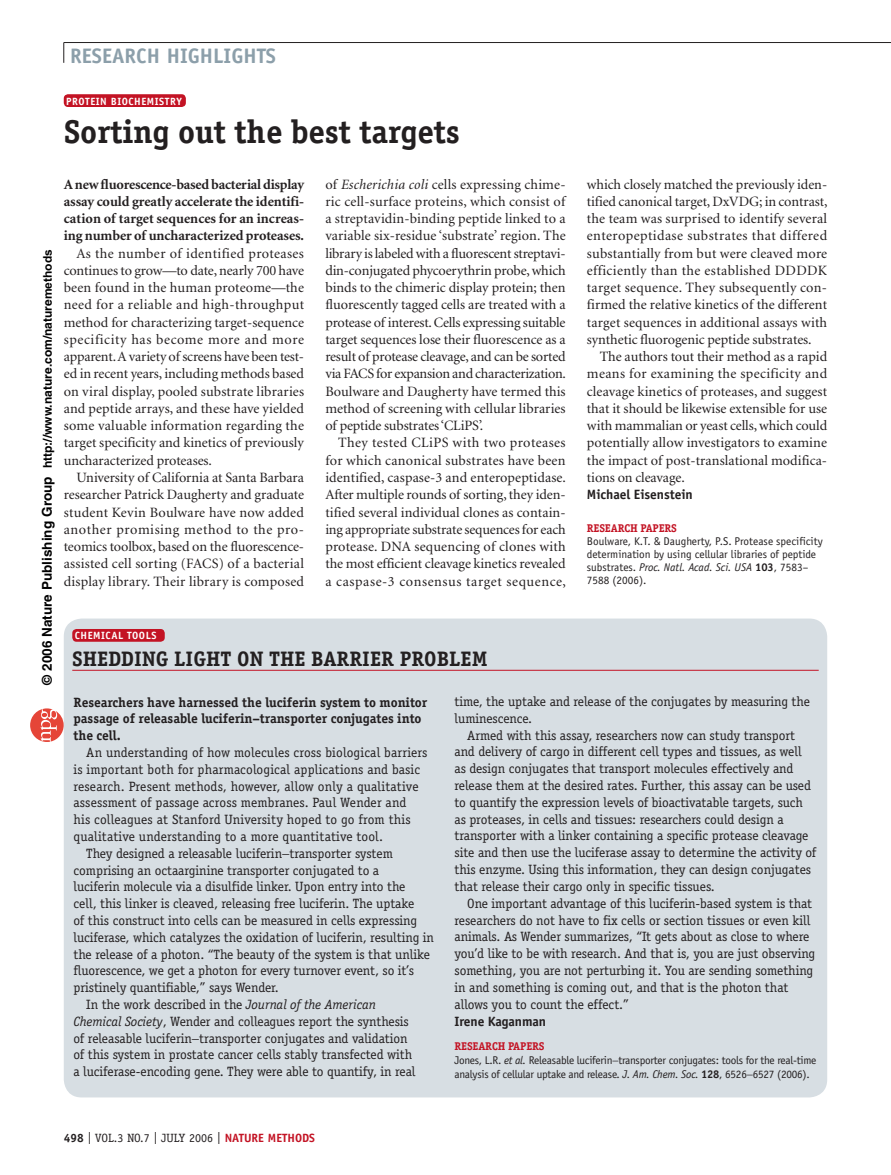
<style>
.page{position:relative;width:891px;height:1175px;background:#fff}
.page>*{position:absolute;margin:0;border:0;box-sizing:border-box;transform-origin:0 0}
.t1{font:700 33px "Officina Serif";letter-spacing:-.005em;color:#231f20}
.t2{font:700 21px "Officina Serif";color:#231f20}
.t3{font:700 21px "Officina Sans";color:#8c9faa}
.t4{font:14.25px/17.2px "Minion";color:#231f20;text-align:justify}
.t5{font:700 14.25px/17.2px "Minion";letter-spacing:-.005em;color:#231f20;text-align:justify}
.t6{font:13.5px/16.8px "Officina Serif";letter-spacing:-.005em;color:#231f20}
.t7{font:700 13.5px/16.8px "Officina Serif";letter-spacing:-.005em;color:#231f20}
.t8{font:700 13.5px "Officina Sans";letter-spacing:-.005em;color:#231f20}
.t9{font:700 12px "Helvetica";color:#000}
.t10{font:12px "Officina Serif";color:#231f20}
.t11{font:11.25px/13.2px "Officina Sans";color:#231f20}
.t12{font:11.25px/14.1px "Officina Sans";letter-spacing:-.02em;color:#231f20}
.t13{font:700 11.25px "Officina Serif";letter-spacing:-.015em;color:#c31324}
.t14{font:700 10.5px "Officina Sans";letter-spacing:.05em;color:#fff}
.s1{font-size:13.5px}
.s2{font-family:"Helvetica Bold 2";font-weight:400;font-size:13.5px}
.s3{font-family:"Arial"}
.s4{font-style:italic}
.s5{font-weight:700}
.s6{font-family:"Officina Sans";font-weight:700}
.s7{font-family:"Officina Sans";font-weight:700;color:#c31324}
</style>
<div class="page">
<svg style="left:64px;top:43px;width:1px;height:20px"></svg>
<hr style="left:64px;top:42px;width:827px;height:1px;background:#231f20">
<div style="left:64px;top:94px;width:122px;height:13px;background:#c31324;border-radius:4px"></div>
<div style="left:64px;top:618px;width:763px;height:479px;background:#d7dee3;border-radius:18px"></div>
<hr style="left:72px;top:670px;width:747px;height:1px;background:#c31324">
<div style="left:72px;top:629px;width:93px;height:12px;background:#c31324;border-radius:4px"></div>
<svg style="left:30px;top:708px;width:34px;height:34px"></svg>
<p class="t9" style="left:40px;top:685px;width:437px;rotate:-90deg"><span class="s1">© 200</span><span class="s2">6</span> <span class="s1">Nature Publishing Group</span> http://www.nature.com/nature<span class="s3">methods</span></p>
<h2 class="t3" style="left:70px;top:48px;width:207px">RESEARCH HIGHLIGHTS</h2>
<p class="t14" style="left:66px;top:97px;width:117px">PROTEIN BIOCHEMISTRY</p>
<h1 class="t1" style="left:64px;top:119px;width:398px">Sorting out the best targets</h1>
<p class="t4" style="left:325px;top:177px;width:242px">of <span class="s4">Escherichia coli</span> cells expressing chime&shy;ric cell-surface proteins, which consist of a streptavidin-binding peptide linked to a variable six-residue ‘substrate’ region. The library is labeled with a fluorescent streptavi&shy;din-conjugated phycoerythrin probe, which binds to the chimeric display protein; then fluorescently tagged cells are treated with a protease of interest. Cells expressing suitable target sequences lose their fluorescence as a result of protease cleavage, and can be sorted via FACS for expansion and characterization.<br>Boulware and Daugherty have termed this method of screening with cellular libraries of peptide substrates ‘CLiPS’.</p>
<p class="t4" style="left:325px;top:435px;width:242px;text-indent:13px">They tested CLiPS with two proteases for which canonical substrates have been identified, caspase-3 and enteropeptidase.<br>After multiple rounds of sorting, they iden&shy;tified several individual clones as contain&shy;ing appropriate substrate sequences for each protease. DNA sequencing of clones with the most efficient cleavage kinetics revealed a caspase-3 consensus target sequence,</p>
<p class="t5" style="left:64px;top:177px;width:242px">A new fluorescence-based bacterial display assay could greatly accelerate the identifi&shy;cation of target sequences for an increas&shy;ing number of uncharacterized proteases.</p>
<p class="t4" style="left:64px;top:246px;width:242px;text-indent:13px">As the number of identified proteases continues to grow—to date, nearly 700 have been found in the human proteome—the need for a reliable and high-throughput method for characterizing target-sequence specificity has become more and more apparent. A variety of screens have been test&shy;ed in recent years, including methods based on viral display, pooled substrate libraries and peptide arrays, and these have yielded some valuable information regarding the target specificity and kinetics of previously uncharacterized proteases.</p>
<p class="t4" style="left:64px;top:470px;width:242px;text-indent:13px">University of California at Santa Barbara researcher Patrick Daugherty and graduate student Kevin Boulware have now added another promising method to the pro&shy;teomics toolbox, based on the fluorescence&shy;assisted cell sorting (FACS) of a bacterial display library. Their library is composed</p>
<p class="t14" style="left:75px;top:631px;width:83px">CHEMICAL TOOLS</p>
<h2 class="t2" style="left:72px;top:650px;width:417px">SHEDDING LIGHT ON THE BARRIER PROBLEM</h2>
<p class="t4" style="left:587px;top:177px;width:242px">which closely matched the previously iden&shy;tified canonical target, DxVDG; in contrast, the team was surprised to identify several enteropeptidase substrates that differed substantially from but were cleaved more efficiently than the established DDDDK target sequence. They subsequently con&shy;firmed the relative kinetics of the different target sequences in additional assays with synthetic fluorogenic peptide substrates.</p>
<p class="t4" style="left:587px;top:349px;width:242px;text-indent:13px">The authors tout their method as a rapid means for examining the specificity and cleavage kinetics of proteases, and suggest that it should be likewise extensible for use with mammalian or yeast cells, which could potentially allow investigators to examine the impact of post-translational modifica&shy;tions on cleavage.</p>
<p class="t8" style="left:587px;top:489px;width:107px">Michael Eisenstein</p>
<p class="t13" style="left:587px;top:523px;width:92px">RESEARCH PAPERS</p>
<p class="t11" style="left:587px;top:535px;width:237px">Boulware, K.T. &amp; Daugherty, P.S. Protease specificity determination by using cellular libraries of peptide substrates. <span class="s4">Proc. Natl. Acad. Sci. USA</span> <span class="s5">103</span>, 7583– 7588 (2006).</p>
<p class="t7" style="left:74px;top:694px;width:355px">Researchers have harnessed the luciferin system to monitor passage of releasable luciferin–transporter conjugates into the cell.</p>
<p class="t6" style="left:86px;top:745px;width:343px">An understanding of how molecules cross biological barriers</p>
<p class="t6" style="left:74px;top:762px;width:348px">is important both for pharmacological applications and basic</p>
<p class="t6" style="left:74px;top:778px;width:347px">research. Present methods, however, allow only a qualitative</p>
<p class="t6" style="left:74px;top:795px;width:334px">assessment of passage across membranes. Paul Wender and</p>
<p class="t6" style="left:74px;top:812px;width:339px">his colleagues at Stanford University hoped to go from this</p>
<p class="t6" style="left:74px;top:829px;width:311px">qualitative understanding to a more quantitative tool.</p>
<p class="t6" style="left:86px;top:846px;width:308px">They designed a releasable luciferin−transporter system</p>
<p class="t6" style="left:74px;top:862px;width:307px">comprising an octaarginine transporter conjugated to a</p>
<p class="t6" style="left:74px;top:879px;width:333px">luciferin molecule via a disulfide linker. Upon entry into the</p>
<p class="t6" style="left:74px;top:896px;width:342px">cell, this linker is cleaved, releasing free luciferin. The uptake</p>
<p class="t6" style="left:74px;top:913px;width:345px">of this construct into cells can be measured in cells expressing</p>
<p class="t6" style="left:74px;top:930px;width:362px">luciferase, which catalyzes the oxidation of luciferin, resulting in</p>
<p class="t6" style="left:74px;top:946px;width:358px">the release of a photon. “The beauty of the system is that unlike</p>
<p class="t6" style="left:74px;top:963px;width:342px">fluorescence, we get a photon for every turnover event, so it’s</p>
<p class="t6" style="left:74px;top:980px;width:207px">pristinely quantifiable,” says Wender.</p>
<p class="t6" style="left:86px;top:997px;width:291px">In the work described in the <span class="s4">Journal of the American</span></p>
<p class="t6" style="left:74px;top:1014px;width:337px"><span class="s4">Chemical Society</span>, Wender and colleagues report the synthesis</p>
<p class="t6" style="left:74px;top:1030px;width:336px">of releasable luciferin−transporter conjugates and validation</p>
<p class="t6" style="left:74px;top:1047px;width:340px">of this system in prostate cancer cells stably transfected with</p>
<p class="t6" style="left:74px;top:1064px;width:344px">a luciferase-encoding gene. They were able to quantify, in real</p>
<p class="t6" style="left:454px;top:694px;width:357px">time, the uptake and release of the conjugates by measuring the luminescence.</p>
<p class="t6" style="left:454px;top:727px;width:363px;text-indent:13px">Armed with this assay, researchers now can study transport and delivery of cargo in different cell types and tissues, as well as design conjugates that transport molecules effectively and release them at the desired rates. Further, this assay can be used to quantify the expression levels of bioactivatable targets, such as proteases, in cells and tissues: researchers could design a transporter with a linker containing a specific protease cleavage site and then use the luciferase assay to determine the activity of this enzyme. Using this information, they can design conjugates that release their cargo only in specific tissues.</p>
<p class="t6" style="left:454px;top:895px;width:362px;text-indent:13px">One important advantage of this luciferin-based system is that researchers do not have to fix cells or section tissues or even kill animals. As Wender summarizes, “It gets about as close to where you’d like to be with research. And that is, you are just observing something, you are not perturbing it. You are sending something in and something is coming out, and that is the photon that allows you to count the effect.”</p>
<p class="t8" style="left:454px;top:1016px;width:93px">Irene Kaganman</p>
<p class="t13" style="left:454px;top:1041px;width:92px">RESEARCH PAPERS</p>
<p class="t12" style="left:454px;top:1053px;width:363px">Jones, L.R. <span class="s4">et al.</span> Releasable luciferin−transporter conjugates: tools for the real-time analysis of cellular uptake and release. <span class="s4">J. Am. Chem. Soc.</span> <span class="s5">128</span>, 6526−6527 (2006).</p>
<p class="t10" style="left:64px;top:1133px;width:253px"><span class="s6">498</span> | VOL.3 NO.7 | JULY 2006 | <span class="s7">NATURE METHODS</span></p>
</div>
